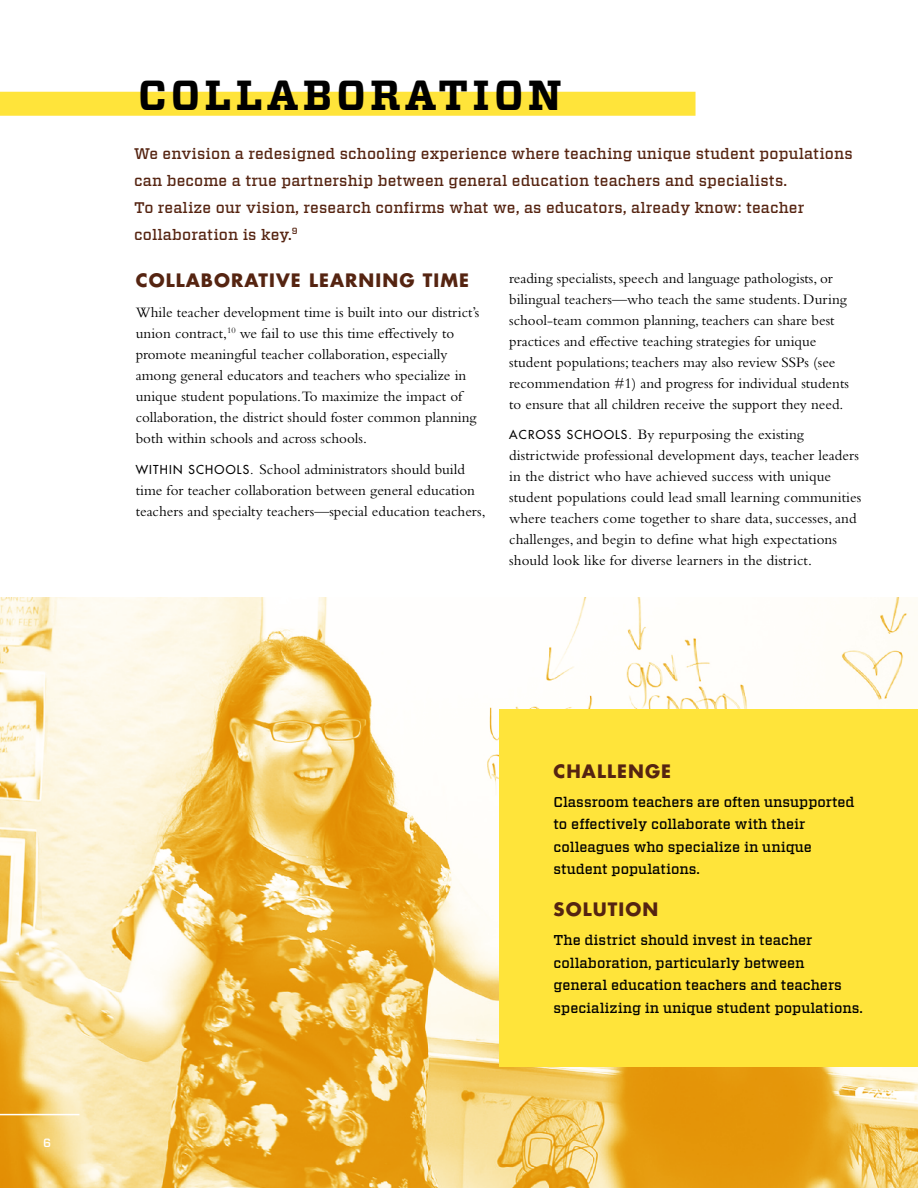
<style>
.page{position:relative;width:918px;height:1188px;background:#fff}
.page>*{position:absolute;margin:0;border:0;box-sizing:border-box;transform-origin:0 0}
.t1{font:700 42px "Vitesse";letter-spacing:.1em;color:#000}
.t2{font:700 18px "Futura";letter-spacing:.06em;color:#552411}
.t3{font:500 15.3px/27px "Vitesse";letter-spacing:.01em;color:#552411}
.t4{font:15px/21px "Bembo Std";color:#000}
.t5{font:500 14.25px/22.5px "Vitesse";color:#000}
.t6{font:500 12px "Vitesse";color:#fff}
.s1{font-family:"Futura";font-size:12px}
</style>
<div class="page">
<img style="left:0;top:597px;width:918px;height:591px">
<div style="left:500px;top:709px;width:418px;height:358px;background:#ffe43a"></div>
<hr style="left:0;top:1114px;width:79px;height:1px;background:#fff">
<div style="left:0;top:92px;width:696px;height:24px;background:#ffe43a"></div>
<p class="t6" style="left:43px;top:1134px;width:9px">6</p>
<h1 class="t1" style="left:138px;top:67px;width:425px">COLLABORATION</h1>
<p class="t3" style="left:134px;top:140px;width:720px">We envision a redesigned schooling experience where teaching unique student populations can become a true partnership between general education teachers and specialists.<br>To realize our vision, research confirms what we, as educators, already know: teacher collaboration is key.<sup>9</sup></p>
<p class="t2" style="left:136px;top:268px;width:335px">COLLABORATIVE LEARNING TIME</p>
<p class="t4" style="left:136px;top:302px;width:345px">While teacher development time is built into our district’s union contract,<sup>10</sup> we fail to use this time effectively to promote meaningful teacher collaboration, especially among general educators and teachers who specialize in unique student populations.To maximize the impact of collaboration, the district should foster common planning both within schools and across schools.</p>
<p class="t4" style="left:136px;top:458px;width:351px"><span class="s1">WITHIN SCHOOLS.</span> School administrators should build time for teacher collaboration between general education teachers and specialty teachers—special education teachers,</p>
<p class="t4" style="left:509px;top:267px;width:341px">reading specialists, speech and language pathologists, or bilingual teachers—who teach the same students. During school-team common planning, teachers can share best practices and effective teaching strategies for unique student populations; teachers may also review SSPs (see recommendation #1) and progress for individual students to ensure that all children receive the support they need.</p>
<p class="t4" style="left:509px;top:424px;width:354px"><span class="s1">ACROSS SCHOOLS.</span> By repurposing the existing districtwide professional development days, teacher leaders in the district who have achieved success with unique student populations could lead small learning communities where teachers come together to share data, successes, and challenges, and begin to define what high expectations should look like for diverse learners in the district.</p>
<p class="t2" style="left:554px;top:758px;width:119px">CHALLENGE</p>
<p class="t5" style="left:554px;top:791px;width:303px">Classroom teachers are often unsupported to effectively collaborate with their colleagues who specialize in unique student populations.</p>
<p class="t2" style="left:554px;top:897px;width:106px">SOLUTION</p>
<p class="t5" style="left:554px;top:929px;width:311px">The district should invest in teacher collaboration, particularly between<br>general education teachers and teachers specializing in unique student populations.</p>
</div>
